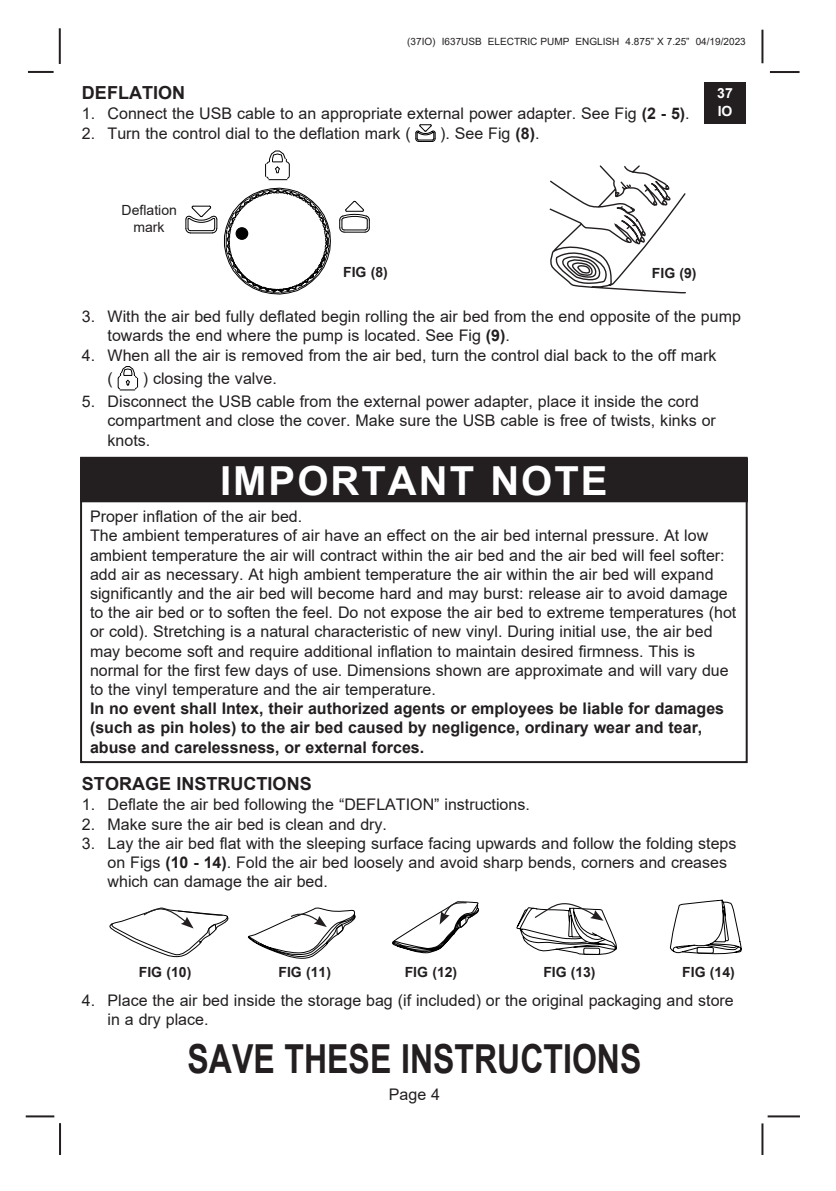
<style>
.page{position:relative;width:836px;height:1191px;background:#fff}
.page>*{position:absolute;margin:0;border:0;box-sizing:border-box;transform-origin:0 0}
.t1{font:700 40px "Arial";color:#231f20;scale:.8 1}
.t2{font:700 40px "Arial";letter-spacing:.05em;color:#fff}
.t3{font:700 18px "Arial";color:#231f20}
.t4{font:16px/19.2px "Arial";color:#231f20}
.t5{font:700 16px "Arial";color:#231f20}
.t6{font:700 14px "Arial";color:#231f20}
.t7{font:14px "Arial";color:#231f20}
.t8{font:700 14px/18px "Arial";color:#fff}
.t9{font:10px "Arial";color:#231f20}
.s1{font-weight:700}
</style>
<div class="page">
<hr style="left:767px;top:1115px;width:32px;height:2px;background:#231f20">
<hr style="left:769px;top:71px;width:30px;height:2px;background:#231f20">
<hr style="left:761px;top:30px;width:2px;height:33px;background:#231f20">
<hr style="left:761px;top:1123px;width:2px;height:32px;background:#231f20">
<hr style="left:28px;top:71px;width:26px;height:2px;background:#231f20">
<hr style="left:59px;top:28px;width:2px;height:36px;background:#231f20">
<hr style="left:59px;top:1123px;width:2px;height:32px;background:#231f20">
<hr style="left:26px;top:1115px;width:28px;height:2px;background:#231f20">
<div style="left:704px;top:83px;width:41px;height:41px;background:#231f20"></div>
<svg style="left:415px;top:124px;width:20px;height:18px"></svg>
<svg style="left:117px;top:366px;width:21px;height:25px"></svg>
<svg style="left:549px;top:165px;width:136px;height:128px"></svg>
<svg style="left:265px;top:150px;width:25px;height:30px"></svg>
<svg style="left:224px;top:188px;width:107px;height:107px"></svg>
<div style="left:236px;top:228px;width:11px;height:11px;background:#020202;border-radius:50%"></div>
<div style="left:235px;top:227px;width:13px;height:13px;border:1px solid #000;border-radius:50%"></div>
<svg style="left:185px;top:205px;width:32px;height:29px"></svg>
<svg style="left:339px;top:201px;width:31px;height:32px"></svg>
<div style="left:80px;top:457px;width:667px;height:306px;border:2px solid #231f20"></div>
<div style="left:80px;top:459px;width:667px;height:43px;background:#231f20"></div>
<svg style="left:669px;top:899px;width:72px;height:55px"></svg>
<svg style="left:392px;top:901px;width:86px;height:53px"></svg>
<svg style="left:109px;top:907px;width:247px;height:52px"></svg>
<svg style="left:516px;top:903px;width:101px;height:52px"></svg>
<p class="t9" style="left:407px;top:35px;width:340px">(37IO) I637USB ELECTRIC PUMP ENGLISH 4.875” X 7.25” 04/19/2023</p>
<p class="t3" style="left:82px;top:80px;width:104px">DEFLATION</p>
<p class="t4" style="left:82px;top:104px;width:609px">1. Connect the USB cable to an appropriate external power adapter. See Fig <span class="s1">(2 - 5)</span>.</p>
<p class="t4" style="left:82px;top:123px;width:330px">2. Turn the control dial to the deflation mark (</p>
<p class="t4" style="left:440px;top:123px;width:101px">). See Fig <span class="s1">(8)</span>.</p>
<p class="t8" style="left:717px;top:85px;width:17px">37<br>IO</p>
<p class="t7" style="left:121px;top:200px;width:57px">Deflation</p>
<p class="t7" style="left:133px;top:217px;width:33px">mark</p>
<p class="t6" style="left:343px;top:263px;width:46px">FIG (8)</p>
<p class="t6" style="left:651px;top:263px;width:46px">FIG (9)</p>
<p class="t4" style="left:82px;top:307px;width:660px">3. With the air bed fully deflated begin rolling the air bed from the end opposite of the pump</p>
<p class="t4" style="left:107px;top:326px;width:403px">towards the end where the pump is located. See Fig <span class="s1">(9)</span>.</p>
<p class="t4" style="left:82px;top:345px;width:635px">4. When all the air is removed from the air bed, turn the control dial back to the off mark</p>
<p class="t4" style="left:107px;top:369px;width:7px">(</p>
<p class="t4" style="left:143px;top:369px;width:135px">) closing the valve.</p>
<p class="t4" style="left:82px;top:392px;width:618px">5. Disconnect the USB cable from the external power adapter, place it inside the cord</p>
<p class="t4" style="left:107px;top:411px;width:609px">compartment and close the cover. Make sure the USB cable is free of twists, kinks or</p>
<p class="t4" style="left:107px;top:430px;width:44px">knots.</p>
<p class="t2" style="left:220px;top:452px;width:389px">IMPORTANT NOTE</p>
<p class="t4" style="left:90px;top:507px;width:214px">Proper inflation of the air bed.</p>
<p class="t4" style="left:90px;top:526px;width:636px">The ambient temperatures of air have an effect on the air bed internal pressure. At low ambient temperature the air will contract within the air bed and the air bed will feel softer: add air as necessary. At high ambient temperature the air within the air bed will expand</p>
<p class="t4" style="left:90px;top:583px;width:647px">significantly and the air bed will become hard and may burst: release air to avoid damage to the air bed or to soften the feel. Do not expose the air bed to extreme temperatures (hot or cold). Stretching is a natural characteristic of new vinyl. During initial use, the air bed may become soft and require additional inflation to maintain desired firmness. This is</p>
<p class="t4" style="left:90px;top:660px;width:640px">normal for the first few days of use. Dimensions shown are approximate and will vary due to the vinyl temperature and the air temperature.</p>
<p class="t5" style="left:90px;top:697px;width:635px">In no event shall Intex, their authorized agents or employees be liable for damages</p>
<p class="t5" style="left:90px;top:716px;width:613px">(such as pin holes) to the air bed caused by negligence, ordinary wear and tear,</p>
<p class="t5" style="left:90px;top:735px;width:335px">abuse and carelessness, or external forces.</p>
<p class="t3" style="left:82px;top:771px;width:231px">STORAGE INSTRUCTIONS</p>
<p class="t4" style="left:82px;top:795px;width:449px">1. Deflate the air bed following the “DEFLATION” instructions.</p>
<p class="t4" style="left:82px;top:814px;width:306px">2. Make sure the air bed is clean and dry.</p>
<p class="t4" style="left:82px;top:833px;width:655px">3. Lay the air bed flat with the sleeping surface facing upwards and follow the folding steps</p>
<p class="t4" style="left:107px;top:852px;width:620px">on Figs <span class="s1">(10 - 14)</span>. Fold the air bed loosely and avoid sharp bends, corners and creases</p>
<p class="t4" style="left:107px;top:872px;width:222px">which can damage the air bed.</p>
<p class="t6" style="left:139px;top:961px;width:54px">FIG (10)</p>
<p class="t6" style="left:278px;top:961px;width:54px">FIG (11)</p>
<p class="t6" style="left:404px;top:961px;width:54px">FIG (12)</p>
<p class="t6" style="left:543px;top:961px;width:54px">FIG (13)</p>
<p class="t6" style="left:682px;top:961px;width:54px">FIG (14)</p>
<p class="t4" style="left:82px;top:990px;width:653px">4. Place the air bed inside the storage bag (if included) or the original packaging and store</p>
<p class="t4" style="left:107px;top:1010px;width:102px">in a dry place.</p>
<h1 class="t1" style="left:187px;top:1030px;width:568px">SAVE THESE INSTRUCTIONS</h1>
<p class="t4" style="left:389px;top:1084px;width:53px">Page 4</p>
</div>
